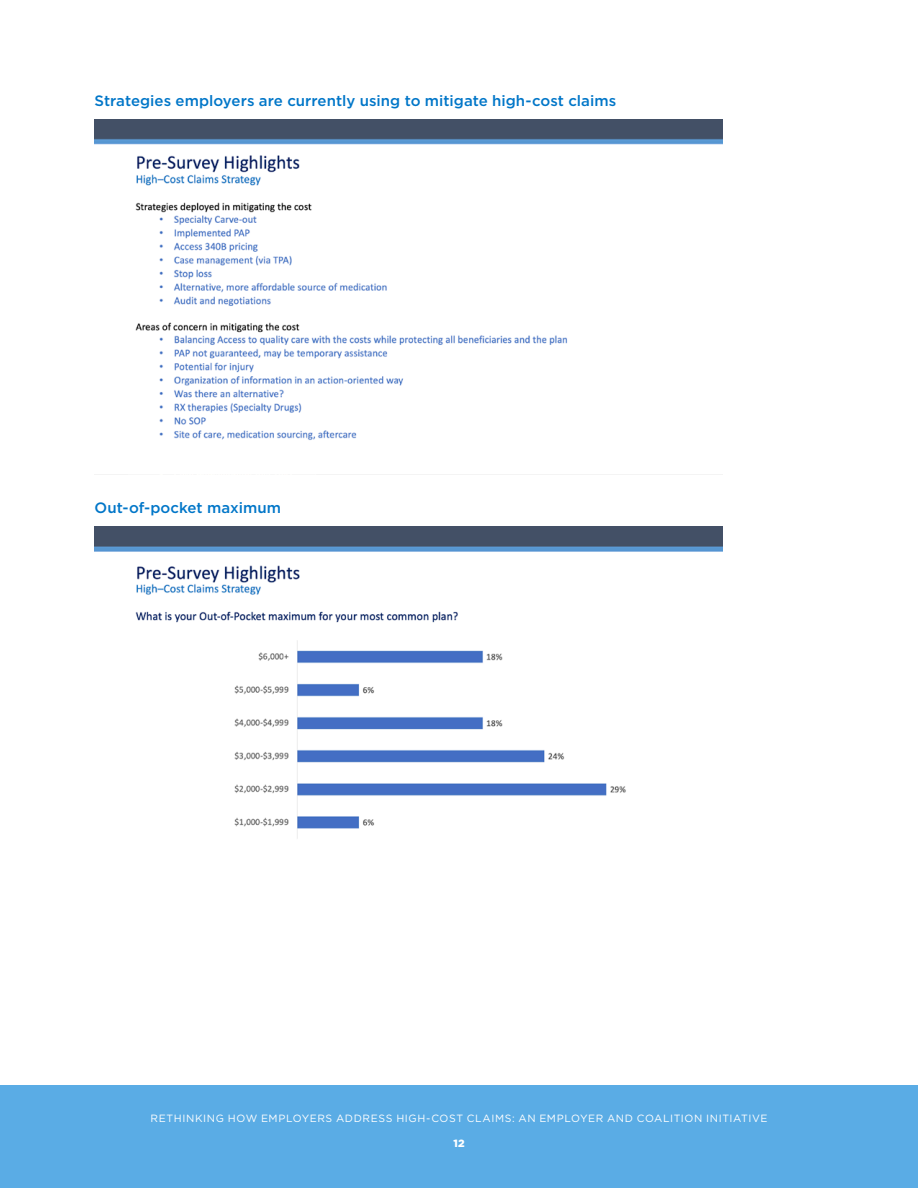
<style>
.page{position:relative;width:918px;height:1188px;background:#fff}
.page>*{position:absolute;margin:0;border:0;box-sizing:border-box;transform-origin:0 0}
.t1{font:500 15px "Gotham";color:#0076c8}
.t2{font:10.5px "Gotham";letter-spacing:.055em;color:#fff}
.t3{font:900 10.5px "Gotham";color:#fff}
</style>
<div class="page">
<div style="left:0;top:1085px;width:918px;height:103px;background:#5aace5"></div>
<img style="left:94px;top:120px;width:628px;height:320px">
<img style="left:94px;top:527px;width:628px;height:312px">
<p class="t1" style="left:94px;top:91px;width:523px">Strategies employers are currently using to mitigate high-cost claims</p>
<p class="t1" style="left:94px;top:498px;width:188px">Out-of-pocket maximum</p>
<p class="t2" style="left:150px;top:1112px;width:619px">RETHINKING HOW EMPLOYERS ADDRESS HIGH-COST CLAIMS: AN EMPLOYER AND COALITION INITIATIVE</p>
<p class="t3" style="left:453px;top:1136px;width:13px">12</p>
</div>
